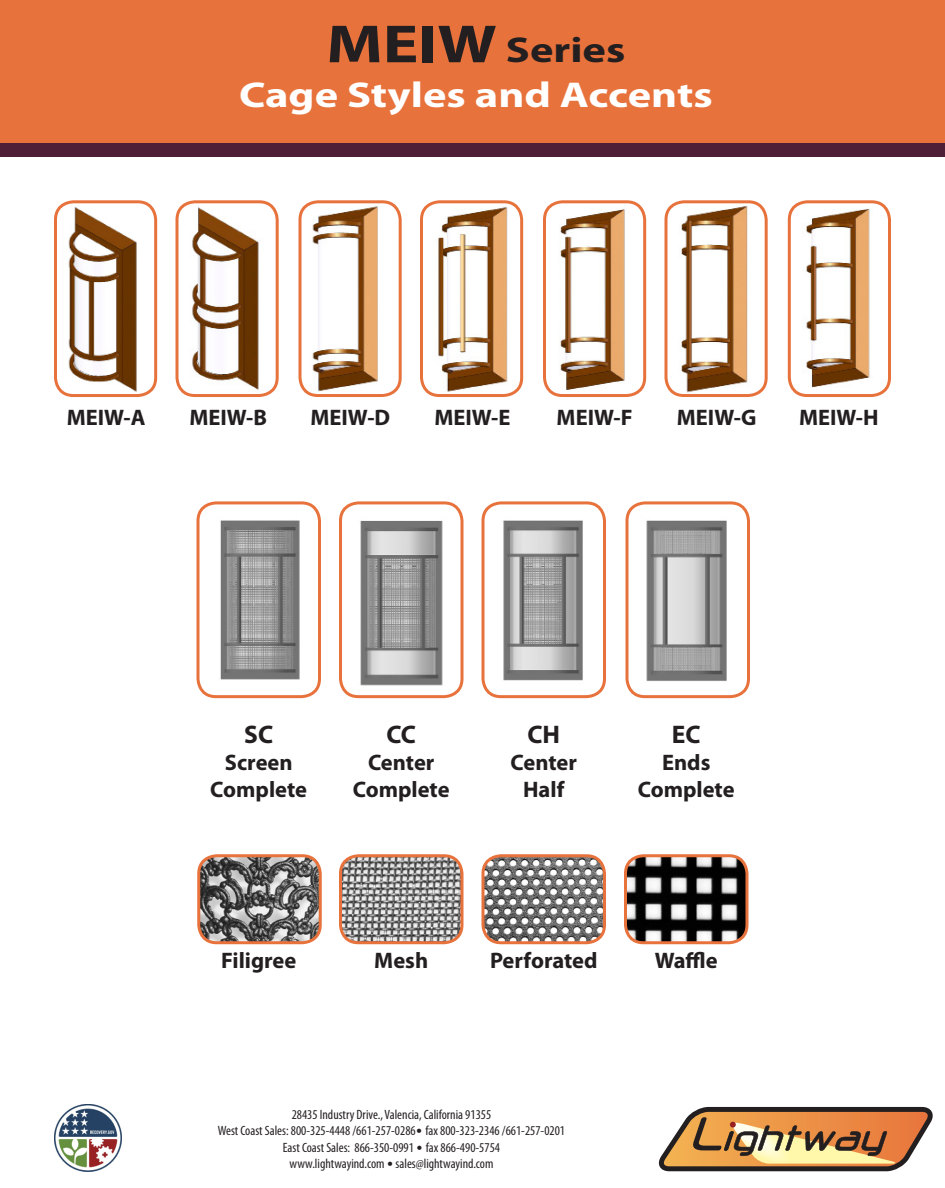
<style>
.page{position:relative;width:945px;height:1188px;background:#fff}
.page>*{position:absolute;margin:0;border:0;box-sizing:border-box;transform-origin:0 0}
.t1{font:700 36px "Myriad Pro";color:#fff;scale:1.24 1}
.t2{font:700 36px "Myriad Pro";color:#231f20;scale:1.24 1}
.t3{font:700 25.5px "Myriad Pro";color:#231f20}
.t4{font:700 22.5px "Myriad Pro";color:#231f20}
.t5{font:condensed 13.5px "Myriad Pro";color:#231f20}
.s1{font-size:54px}
.s2{font-family:"Calibri";font-stretch:normal}
</style>
<div class="page">
<div style="left:0;top:0;width:945px;height:157px;background:#4f1f37"></div>
<div style="left:0;top:0;width:945px;height:142px;background:#e7723c"></div>
<img style="left:58px;top:204px;width:98px;height:192px">
<div style="left:54px;top:200px;width:103px;height:197px;border:3px solid #e7723c;border-radius:18px"></div>
<img style="left:177px;top:204px;width:98px;height:192px">
<div style="left:176px;top:200px;width:103px;height:197px;border:3px solid #e7723c;border-radius:18px"></div>
<img style="left:302px;top:204px;width:96px;height:189px">
<div style="left:298px;top:200px;width:104px;height:197px;border:3px solid #e7723c;border-radius:18px"></div>
<img style="left:424px;top:204px;width:98px;height:192px">
<div style="left:420px;top:200px;width:103px;height:197px;border:3px solid #e7723c;border-radius:18px"></div>
<img style="left:668px;top:204px;width:96px;height:189px">
<div style="left:664px;top:200px;width:104px;height:197px;border:3px solid #e7723c;border-radius:18px"></div>
<img style="left:789px;top:204px;width:101px;height:189px">
<div style="left:788px;top:200px;width:103px;height:197px;border:3px solid #e7723c;border-radius:18px"></div>
<img style="left:544px;top:204px;width:101px;height:192px">
<div style="left:543px;top:200px;width:103px;height:197px;border:3px solid #e7723c;border-radius:18px"></div>
<img style="left:200px;top:510px;width:120px;height:182px">
<div style="left:196px;top:501px;width:125px;height:197px;border:3px solid #e7723c;border-radius:18px"></div>
<img style="left:201px;top:858px;width:119px;height:85px">
<div style="left:197px;top:854px;width:125px;height:90px;border:3px solid #e7723c;border-radius:18px"></div>
<img style="left:340px;top:858px;width:120px;height:85px">
<div style="left:339px;top:854px;width:125px;height:90px;border:3px solid #e7723c;border-radius:18px"></div>
<img style="left:483px;top:858px;width:121px;height:85px">
<div style="left:482px;top:854px;width:124px;height:90px;border:3px solid #e7723c;border-radius:18px"></div>
<img style="left:626px;top:856px;width:121px;height:87px">
<div style="left:624px;top:854px;width:124px;height:90px;border:3px solid #e7723c;border-radius:18px"></div>
<img style="left:343px;top:510px;width:117px;height:182px">
<div style="left:339px;top:501px;width:125px;height:197px;border:3px solid #e7723c;border-radius:18px"></div>
<img style="left:483px;top:510px;width:121px;height:182px">
<div style="left:482px;top:501px;width:124px;height:197px;border:3px solid #e7723c;border-radius:18px"></div>
<img style="left:627px;top:510px;width:121px;height:182px">
<div style="left:626px;top:501px;width:124px;height:197px;border:3px solid #e7723c;border-radius:18px"></div>
<svg style="left:658px;top:1106px;width:275px;height:66px;background:#bc9064"></svg>
<img style="left:54px;top:1104px;width:68px;height:68px">
<p class="t2" style="left:326px;top:27px;width:243px"><span class="s1">MEIW</span> Series</p>
<p class="t1" style="left:239px;top:72px;width:383px">Cage Styles and Accents</p>
<p class="t2" style="left:286px;top:34px;width:243px"><span class="s1">MEIW</span> Series</p>
<p class="t1" style="left:199px;top:79px;width:383px">Cage Styles and Accents</p>
<p class="t4" style="left:67px;top:402px;width:80px">MEIW-A</p>
<p class="t4" style="left:189px;top:402px;width:79px">MEIW-B</p>
<p class="t4" style="left:310px;top:402px;width:81px">MEIW-D</p>
<p class="t4" style="left:434px;top:402px;width:78px">MEIW-E</p>
<p class="t4" style="left:557px;top:402px;width:77px">MEIW-F</p>
<p class="t4" style="left:677px;top:402px;width:81px">MEIW-G</p>
<p class="t4" style="left:799px;top:402px;width:81px">MEIW-H</p>
<p class="t3" style="left:244px;top:717px;width:30px">SC</p>
<p class="t4" style="left:225px;top:747px;width:69px">Screen</p>
<p class="t4" style="left:210px;top:774px;width:98px">Complete</p>
<p class="t3" style="left:386px;top:717px;width:31px">CC</p>
<p class="t4" style="left:368px;top:747px;width:68px">Center</p>
<p class="t4" style="left:353px;top:774px;width:98px">Complete</p>
<p class="t3" style="left:527px;top:717px;width:34px">CH</p>
<p class="t4" style="left:511px;top:747px;width:68px">Center</p>
<p class="t4" style="left:523px;top:774px;width:43px">Half</p>
<p class="t3" style="left:672px;top:717px;width:30px">EC</p>
<p class="t4" style="left:662px;top:747px;width:50px">Ends</p>
<p class="t4" style="left:638px;top:774px;width:98px">Complete</p>
<p class="t4" style="left:221px;top:946px;width:77px">Filigree</p>
<p class="t4" style="left:374px;top:946px;width:55px">Mesh</p>
<p class="t4" style="left:490px;top:946px;width:109px">Perforated</p>
<p class="t4" style="left:655px;top:946px;width:65px">Waffle</p>
<p class="t5" style="left:292px;top:1107px;width:201px">28435 Industry Drive., Valencia, California 91355</p>
<p class="t5" style="left:218px;top:1123px;width:349px">West Coast Sales: 800-325-4448 /661-257-0286<span class="s2">•</span> fax 800-323-2346 /661-257-0201</p>
<p class="t5" style="left:283px;top:1139px;width:219px">East Coast Sales: 866-350-0991 <span class="s2">•</span> fax 866-490-5754</p>
<p class="t5" style="left:289px;top:1155px;width:206px">www.lightwayind.com <span class="s2">•</span> sales@lightwayind.com</p>
</div>
